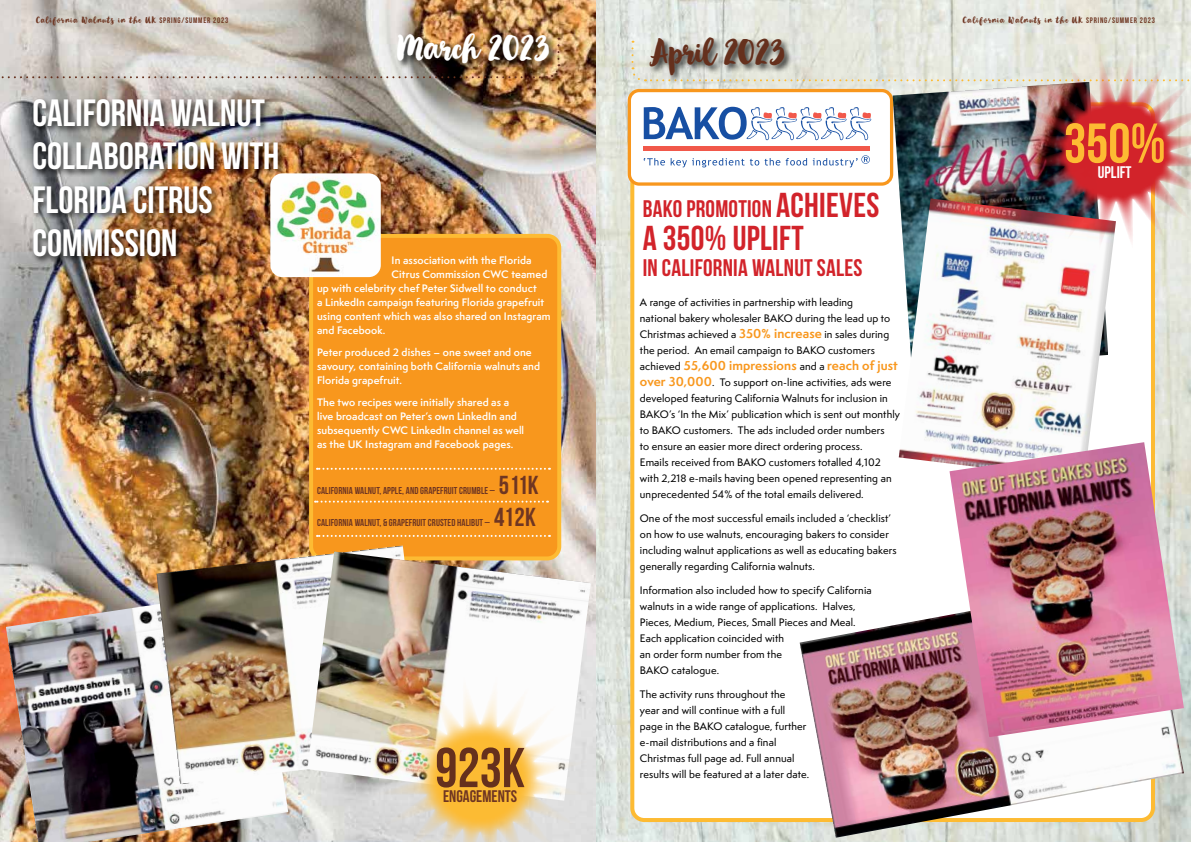
<style>
.page{position:relative;width:1191px;height:842px;background:#fff}
.page>*{position:absolute;margin:0;border:0;box-sizing:border-box;transform-origin:0 0}
.t1{font:56px "Bebas Neue";color:#65301d}
.t2{font:56px "Bebas Neue";color:#fdbb33}
.t3{font:40px "April Blossom";color:#fff}
.t4{font:40px "April Blossom";color:#65301d}
.t5{font:38px/43.2px "Bebas Neue";color:#fff}
.t6{font:34.6px "Bebas Neue";letter-spacing:.01em;color:#d2232a}
.t7{font:26px "Bebas Neue";color:#6f3622}
.t8{font:24px "Bebas Neue";letter-spacing:.01em;color:#d2232a}
.t9{font:16.8px "Bebas Neue";color:#6f3622}
.t10{font:16.8px "Bebas Neue";color:#fff}
.t11{font:700 12px "Semplicita Pro";letter-spacing:.01em;color:#f8971d}
.t12{font:500 10px/16px "Semplicita Pro";letter-spacing:.01em;color:#000}
.t13{font:600 10px/14px "Semplicita Pro";letter-spacing:.01em;color:#fff}
.t14{font:10px "Bebas Neue";letter-spacing:.01em;color:#6f3622}
.t15{font:10px "April Blossom";letter-spacing:.1em;color:#6f3622}
.s1{font-family:"Bebas Neue";font-size:8px}
.s2{font-size:34.6px}
.s3{font-weight:700;font-size:12px;color:#f8971d}
.s4{font-weight:500;font-size:10px;color:#000}
</style>
<div class="page">
<img style="left:0;top:0;width:1191px;height:842px">
<div style="left:31px;top:97px;width:255px;height:167px;background:#000;opacity:.75"></div>
<svg style="left:546px;top:38px;width:13px;height:41px"></svg>
<svg style="left:0;top:76px;width:540px;height:2px"></svg>
<div style="left:395px;top:33px;width:163px;height:40px;background:#000;opacity:.75"></div>
<div style="left:632px;top:104px;width:521px;height:716px;background:#fff;border-radius:12px"></div>
<div style="left:649px;top:36px;width:144px;height:48px;background:#000;opacity:.75"></div>
<div style="left:311px;top:236px;width:248px;height:322px;background:#f8971d;border-radius:12px"></div>
<div style="left:309px;top:234px;width:252px;height:326px;border:4px solid #fdbb33;border-radius:12px"></div>
<img style="left:270px;top:173px;width:111px;height:104px">
<img style="left:6px;top:590px;width:282px;height:252px">
<img style="left:156px;top:546px;width:248px;height:238px">
<img style="left:307px;top:551px;width:284px;height:250px">
<img style="left:366px;top:669px;width:228px;height:173px">
<img style="left:898px;top:253px;width:214px;height:211px">
<img style="left:631px;top:41px;width:560px;height:212px">
<img style="left:799px;top:615px;width:384px;height:223px">
<img style="left:949px;top:442px;width:234px;height:295px">
<svg style="left:317px;top:468px;width:233px;height:2px"></svg>
<svg style="left:315px;top:501px;width:233px;height:2px"></svg>
<svg style="left:317px;top:535px;width:233px;height:2px"></svg>
<p class="t15" style="left:36px;top:15px;width:194px">California Walnuts in the UK <span class="s1">SPRING/SUMMER 2023</span></p>
<h3 class="t5" style="left:32px;top:91px;width:248px">CALIFORNIA WALNUT<br>COLLABORATION WITH<br>FLORIDA CITRUS<br>COMMISSION</h3>
<h2 class="t3" style="left:397px;top:29px;width:154px">March 2023</h2>
<p class="t13" style="left:392px;top:253px;width:141px">In association with the Florida</p>
<p class="t13" style="left:392px;top:267px;width:157px">Citrus Commission CWC teamed</p>
<p class="t13" style="left:317px;top:281px;width:221px">up with celebrity chef Peter Sidwell to conduct</p>
<p class="t13" style="left:317px;top:295px;width:229px">a LinkedIn campaign featuring Florida grapefruit</p>
<p class="t13" style="left:317px;top:309px;width:235px">using content which was also shared on Instagram</p>
<p class="t13" style="left:317px;top:323px;width:70px">and Facebook.</p>
<p class="t13" style="left:317px;top:345px;width:224px">Peter produced 2 dishes – one sweet and one savoury, containing both California walnuts and<br>Florida grapefruit.</p>
<p class="t13" style="left:317px;top:395px;width:208px">The two recipes were initially shared as a live broadcast on Peter’s own LinkedIn and subsequently CWC LinkedIn channel as well as the UK Instagram and Facebook pages.</p>
<p class="t14" style="left:317px;top:485px;width:179px">CALIFORNIA WALNUT, APPLE, AND GRAPEFRUIT CRUMBLE –</p>
<h3 class="t7" style="left:499px;top:471px;width:41px">511K</h3>
<p class="t14" style="left:317px;top:517px;width:174px">CALIFORNIA WALNUT, &amp; GRAPEFRUIT CRUSTED HALIBUT –</p>
<h3 class="t7" style="left:494px;top:503px;width:43px">412K</h3>
<h1 class="t1" style="left:435px;top:737px;width:91px">923K</h1>
<h3 class="t9" style="left:443px;top:787px;width:76px">ENGAGEMENTS</h3>
<h2 class="t4" style="left:650px;top:33px;width:137px">April 2023</h2>
<h3 class="t8" style="left:642px;top:195px;width:238px">BAKO PROMOTION <span class="s2">ACHIEVES</span></h3>
<h3 class="t6" style="left:642px;top:219px;width:162px">A 350% UPLIFT</h3>
<h3 class="t8" style="left:642px;top:254px;width:221px">IN CALIFORNIA WALNUT SALES</h3>
<p class="t12" style="left:640px;top:294px;width:252px">A range of activities in partnership with leading national bakery wholesaler BAKO during the lead up to Christmas achieved a <span class="s3">350% increase</span> in sales during the period. An email campaign to BAKO customers</p>
<p class="t11" style="left:640px;top:357px;width:259px"><span class="s4">achieved</span> 55,600 impressions <span class="s4">and a</span> reach of just</p>
<p class="t12" style="left:640px;top:374px;width:262px"><span class="s3">over 30,000</span>. To support on-line activities, ads were developed featuring California Walnuts for inclusion in BAKO’s ‘In the Mix’ publication which is sent out monthly to BAKO customers. The ads included order numbers<br>to ensure an easier more direct ordering process.<br>Emails received from BAKO customers totalled 4,102 with 2,218 e-mails having been opened representing an unprecedented 54% of the total emails delivered.</p>
<p class="t12" style="left:640px;top:510px;width:258px">One of the most successful emails included a ‘checklist’ on how to use walnuts, encouraging bakers to consider including walnut applications as well as educating bakers generally regarding California walnuts.</p>
<p class="t12" style="left:640px;top:582px;width:233px">Information also included how to specify California walnuts in a wide range of applications. Halves, Pieces, Medium, Pieces, Small Pieces and Meal.<br>Each application coincided with<br>an order form number from the<br>BAKO catalogue.</p>
<p class="t12" style="left:640px;top:686px;width:171px">The activity runs throughout the<br>year and will continue with a full page in the BAKO catalogue, further e-mail distributions and a final Christmas full page ad. Full annual results will be featured at a later date.</p>
<p class="t15" style="left:962px;top:15px;width:194px">California Walnuts in the UK <span class="s1">SPRING/SUMMER 2023</span></p>
<h1 class="t2" style="left:1064px;top:113px;width:103px">350%</h1>
<h3 class="t10" style="left:1098px;top:163px;width:35px">UPLIFT</h3>
</div>
